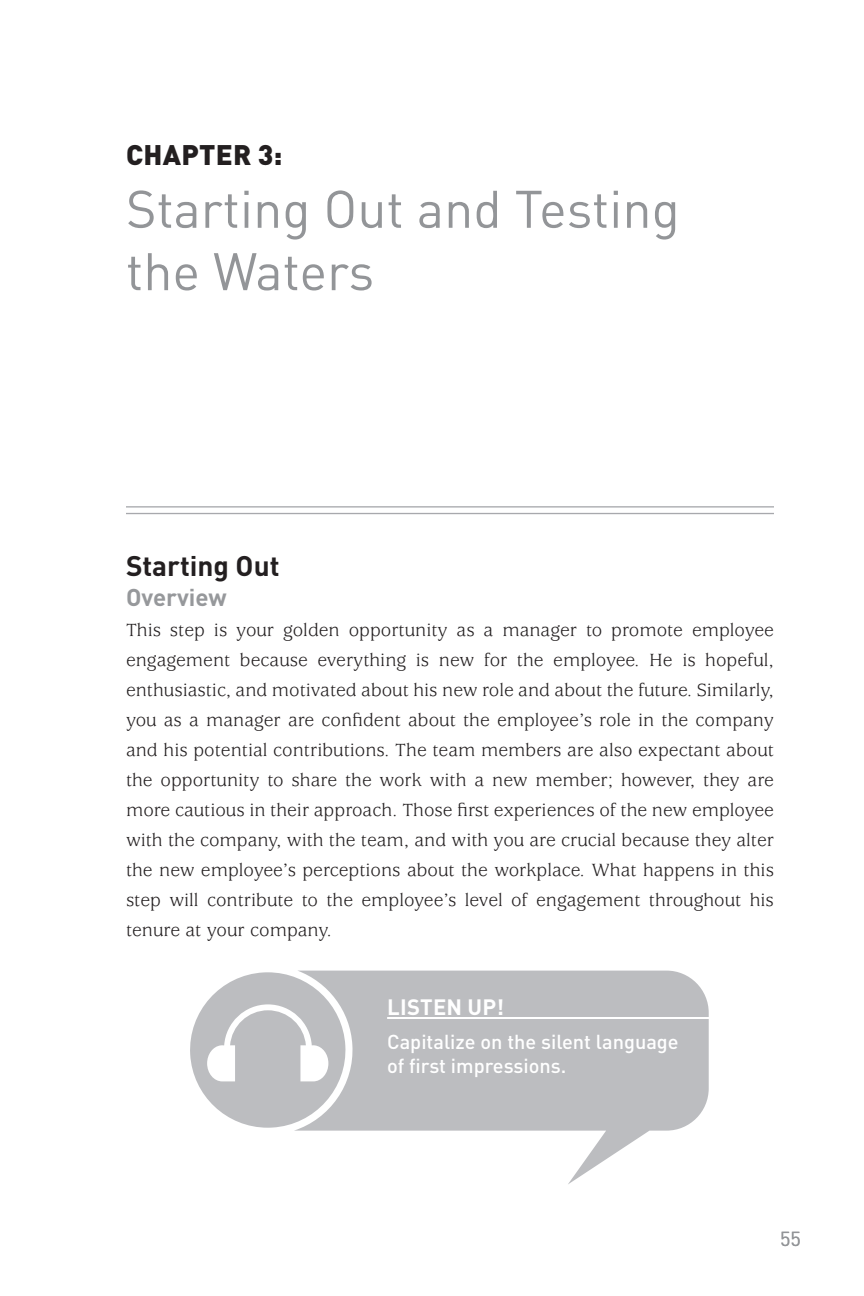
<style>
.page{position:relative;width:864px;height:1296px;background:#fff}
.page>*{position:absolute;margin:0;border:0;box-sizing:border-box;transform-origin:0 0}
.t1{font:52px/62.4px "DINOT";color:#939598}
.t2{font:700 28px "DINOT";color:#231f20}
.t3{font:900 28px "DINOT";letter-spacing:.01em;color:#231f20}
.t4{font:700 24px "DINOT";color:#96989b}
.t5{font:700 22px "DINOT";letter-spacing:.01em;color:#fff}
.t6{font:500 20px/24px "DINOT";color:#fff}
.t7{font:20px "DINOT";color:#939598}
.t8{font:19.6px/30px "Usherwood";color:#231f20;text-align:justify}
</style>
<div class="page">
<hr style="left:126px;top:506px;width:648px;height:2px;background:#a8a9ad">
<hr style="left:126px;top:513px;width:648px;height:1px;background:#a8a9ad">
<svg style="left:294px;top:971px;width:415px;height:213px;fill:#bcbdc0"></svg>
<svg style="left:190px;top:972px;width:158px;height:156px"></svg>
<hr style="left:387px;top:1017px;width:323px;height:2px;background:#fff">
<h2 class="t3" style="left:126px;top:136px;width:158px">CHAPTER 3:</h2>
<h1 class="t1" style="left:126px;top:176px;width:555px">Starting Out and Testing the Waters</h1>
<h2 class="t2" style="left:126px;top:547px;width:155px">Starting Out</h2>
<p class="t4" style="left:126px;top:581px;width:102px">Overview</p>
<p class="t8" style="left:126px;top:615px;width:650px">This step is your golden opportunity as a manager to promote employee engagement because everything is new for the employee. He is hopeful, enthusiastic, and motivated about his new role and about the future. Similarly, you as a manager are confident about the employee’s role in the company and his potential contributions. The team members are also expectant about the opportunity to share the work with a new member; however, they are more cautious in their approach. Those first experiences of the new employee with the company, with the team, and with you are crucial because they alter the new employee’s perceptions about the workplace. What happens in this step will contribute to the employee’s level of engagement throughout his tenure at your company.</p>
<p class="t5" style="left:387px;top:992px;width:118px">Listen up!</p>
<p class="t6" style="left:387px;top:1029px;width:293px">Capitalize on the silent language of first impressions.</p>
<p class="t7" style="left:780px;top:1225px;width:22px">55</p>
</div>
